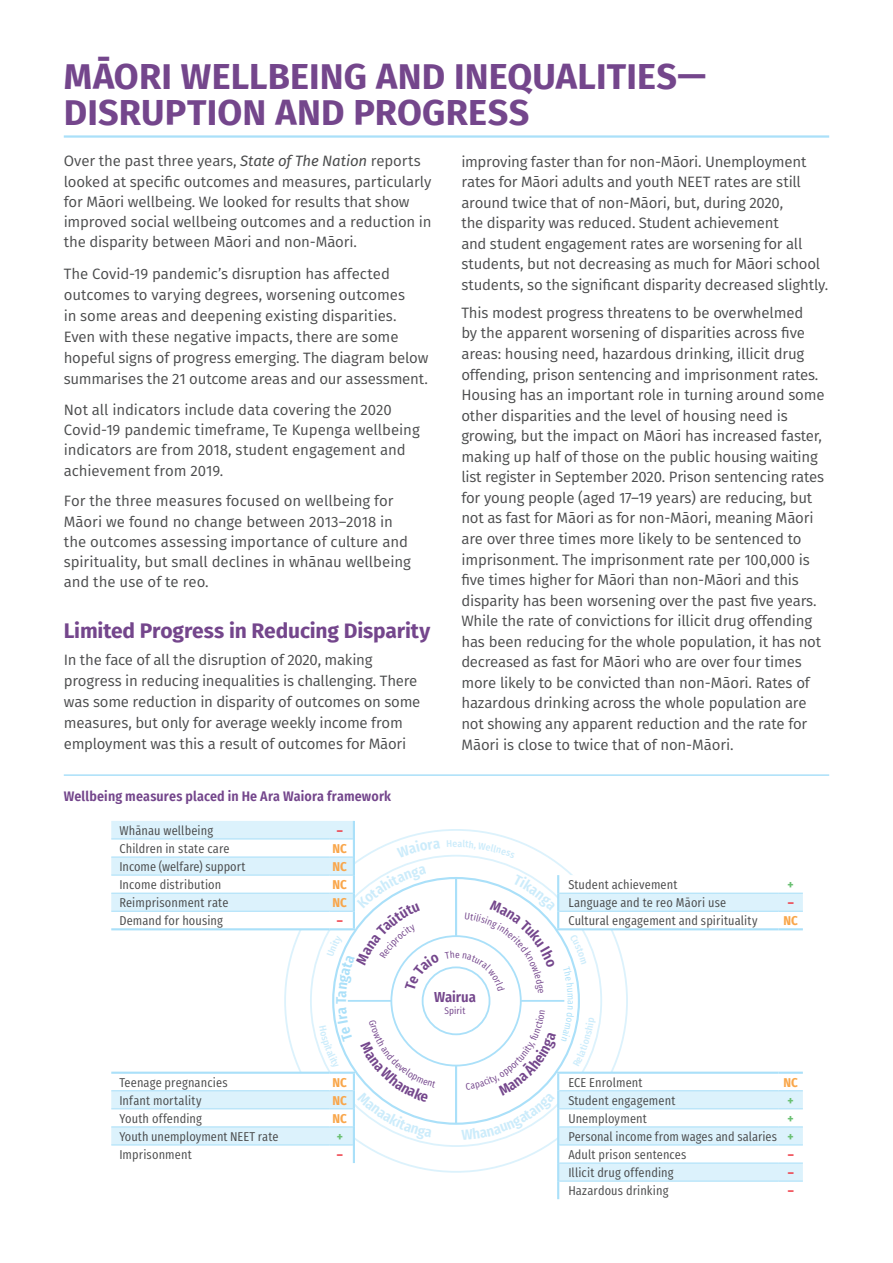
<style>
.page{position:relative;width:893px;height:1263px;background:#fff}
.page>*{position:absolute;margin:0;border:0;box-sizing:border-box;transform-origin:0 0}
.Header_L1{font:700 36px/36px "Fira Sans";letter-spacing:.005em;color:#74468c}
.Header_L2{font:700 21px "Fira Sans";letter-spacing:-.01em;color:#74468c}
.BODY_COPY{font:15px/20.5px "Fira Sans";letter-spacing:-.01em;color:#4b4c4d}
.t1{font:600 14.55px "Fira Sans Condensed";letter-spacing:-.005em;color:#74468c}
.Figure_Table_Title{font:600 13.8px "Fira Sans Condensed";letter-spacing:.01em;color:#74468c}
.Table_Body_Text{font:12.9px "Fira Sans Condensed";letter-spacing:.01em;color:#4b4c4d}
.Table_Body_Maori_Out{font:700 12.9px "Fira Sans Condensed";letter-spacing:.01em;color:#f9a64a}
.Table_Body_Maori_Out-2{font:700 12.9px "Fira Sans Condensed";color:#ee3640}
.Table_Body_Maori_Out-3{font:700 12.9px "Fira Sans Condensed";color:#69c071}
.t2{font:9.75px "Fira Sans Condensed";letter-spacing:.01em;color:#74468c}
.s1{font-style:italic}
</style>
<div class="page">
<hr style="left:64px;top:135px;width:765px;height:3px;background:#aae0f9">
<hr style="left:64px;top:774px;width:765px;height:2px;background:#aae0f9">
<svg style="left:111px;top:821px;width:692px;height:378px"></svg>
<p class="Header_L1" style="left:64px;top:56px;width:644px">MĀORI WELLBEING AND INEQUALITIES—<br>DISRUPTION AND PROGRESS</p>
<p class="BODY_COPY" style="left:64px;top:151px;width:369px">Over the past three years, <span class="s1">State of The Nation</span> reports looked at specific outcomes and measures, particularly for Māori wellbeing. We looked for results that show improved social wellbeing outcomes and a reduction in the disparity between Māori and non-Māori.</p>
<p class="BODY_COPY" style="left:64px;top:263px;width:366px;line-height:21px">The Covid-19 pandemic’s disruption has affected outcomes to varying degrees, worsening outcomes<br>in some areas and deepening existing disparities.<br>Even with these negative impacts, there are some hopeful signs of progress emerging. The diagram below summarises the 21 outcome areas and our assessment.</p>
<p class="BODY_COPY" style="left:64px;top:399px;width:357px">Not all indicators include data covering the 2020<br>Covid-19 pandemic timeframe, Te Kupenga wellbeing indicators are from 2018, student engagement and achievement from 2019.</p>
<p class="BODY_COPY" style="left:64px;top:491px;width:349px">For the three measures focused on wellbeing for Māori we found no change between 2013–2018 in the outcomes assessing importance of culture and spirituality, but small declines in whānau wellbeing and the use of te reo.</p>
<p class="Header_L2" style="left:64px;top:613px;width:368px">Limited Progress in Reducing Disparity</p>
<p class="BODY_COPY" style="left:64px;top:649px;width:358px;line-height:21px">In the face of all the disruption of 2020, making progress in reducing inequalities is challenging. There was some reduction in disparity of outcomes on some measures, but only for average weekly income from employment was this a result of outcomes for Māori</p>
<p class="BODY_COPY" style="left:461px;top:151px;width:368px">improving faster than for non-Māori. Unemployment rates for Māori adults and youth NEET rates are still around twice that of non-Māori, but, during 2020,<br>the disparity was reduced. Student achievement<br>and student engagement rates are worsening for all students, but not decreasing as much for Māori school students, so the significant disparity decreased slightly.</p>
<p class="BODY_COPY" style="left:461px;top:302px;width:365px">This modest progress threatens to be overwhelmed<br>by the apparent worsening of disparities across five areas: housing need, hazardous drinking, illicit drug offending, prison sentencing and imprisonment rates.<br>Housing has an important role in turning around some other disparities and the level of housing need is growing, but the impact on Māori has increased faster, making up half of those on the public housing waiting list register in September 2020. Prison sentencing rates for young people (aged 17–19 years) are reducing, but not as fast for Māori as for non-Māori, meaning Māori are over three times more likely to be sentenced to imprisonment. The imprisonment rate per 100,000 is five times higher for Māori than non-Māori and this disparity has been worsening over the past five years.<br>While the rate of convictions for illicit drug offending has been reducing for the whole population, it has not decreased as fast for Māori who are over four times more likely to be convicted than non-Māori. Rates of hazardous drinking across the whole population are not showing any apparent reduction and the rate for Māori is close to twice that of non-Māori.</p>
<p class="Figure_Table_Title" style="left:64px;top:785px;width:329px">Wellbeing measures placed in He Ara Waiora framework</p>
<p class="Table_Body_Text" style="left:119px;top:819px;width:95px">Whānau wellbeing</p>
<p class="Table_Body_Maori_Out-2" style="left:337px;top:820px;width:8px">–</p>
<p class="Table_Body_Text" style="left:119px;top:837px;width:112px">Children in state care</p>
<p class="Table_Body_Maori_Out" style="left:332px;top:838px;width:16px">NC</p>
<p class="Table_Body_Text" style="left:119px;top:855px;width:128px">Income (welfare) support</p>
<p class="Table_Body_Maori_Out" style="left:332px;top:856px;width:16px">NC</p>
<p class="Table_Body_Text" style="left:119px;top:873px;width:103px">Income distribution</p>
<p class="Table_Body_Maori_Out" style="left:332px;top:874px;width:16px">NC</p>
<p class="Table_Body_Text" style="left:119px;top:891px;width:111px">Reimprisonment rate</p>
<p class="Table_Body_Maori_Out" style="left:332px;top:892px;width:16px">NC</p>
<p class="Table_Body_Text" style="left:119px;top:909px;width:105px">Demand for housing</p>
<p class="Table_Body_Maori_Out-2" style="left:337px;top:910px;width:8px">–</p>
<p class="Table_Body_Text" style="left:119px;top:1070px;width:110px">Teenage pregnancies</p>
<p class="Table_Body_Maori_Out" style="left:332px;top:1071px;width:16px">NC</p>
<p class="Table_Body_Text" style="left:119px;top:1088px;width:84px">Infant mortality</p>
<p class="Table_Body_Maori_Out" style="left:332px;top:1089px;width:16px">NC</p>
<p class="Table_Body_Text" style="left:119px;top:1106px;width:84px">Youth offending</p>
<p class="Table_Body_Maori_Out" style="left:332px;top:1107px;width:16px">NC</p>
<p class="Table_Body_Text" style="left:119px;top:1124px;width:161px">Youth unemployment NEET rate</p>
<p class="Table_Body_Maori_Out-3" style="left:337px;top:1126px;width:8px">+</p>
<p class="Table_Body_Text" style="left:119px;top:1143px;width:74px">Imprisonment</p>
<p class="Table_Body_Maori_Out-2" style="left:337px;top:1144px;width:8px">–</p>
<p class="t1" style="left:434px;top:985px;width:44px">Wairua</p>
<p class="t2" style="left:444px;top:1001px;width:23px">Spirit</p>
<p class="Table_Body_Text" style="left:568px;top:873px;width:111px">Student achievement</p>
<p class="Table_Body_Maori_Out-3" style="left:788px;top:874px;width:8px">+</p>
<p class="Table_Body_Text" style="left:568px;top:891px;width:159px">Language and te reo Māori use</p>
<p class="Table_Body_Maori_Out-2" style="left:788px;top:892px;width:8px">–</p>
<p class="Table_Body_Text" style="left:568px;top:909px;width:191px">Cultural engagement and spirituality</p>
<p class="Table_Body_Maori_Out" style="left:783px;top:910px;width:16px">NC</p>
<p class="Table_Body_Text" style="left:568px;top:1070px;width:76px">ECE Enrolment</p>
<p class="Table_Body_Maori_Out" style="left:783px;top:1071px;width:16px">NC</p>
<p class="Table_Body_Text" style="left:568px;top:1088px;width:109px">Student engagement</p>
<p class="Table_Body_Maori_Out-3" style="left:788px;top:1089px;width:8px">+</p>
<p class="Table_Body_Text" style="left:568px;top:1106px;width:80px">Unemployment</p>
<p class="Table_Body_Maori_Out-3" style="left:788px;top:1107px;width:8px">+</p>
<p class="Table_Body_Text" style="left:568px;top:1124px;width:210px">Personal income from wages and salaries</p>
<p class="Table_Body_Maori_Out-3" style="left:788px;top:1126px;width:8px">+</p>
<p class="Table_Body_Text" style="left:568px;top:1143px;width:120px">Adult prison sentences</p>
<p class="Table_Body_Maori_Out-2" style="left:788px;top:1144px;width:8px">–</p>
<p class="Table_Body_Text" style="left:568px;top:1161px;width:107px">Illicit drug offending</p>
<p class="Table_Body_Maori_Out-2" style="left:788px;top:1162px;width:8px">–</p>
<p class="Table_Body_Text" style="left:568px;top:1179px;width:102px">Hazardous drinking</p>
<p class="Table_Body_Maori_Out-2" style="left:788px;top:1180px;width:8px">–</p>
</div>
